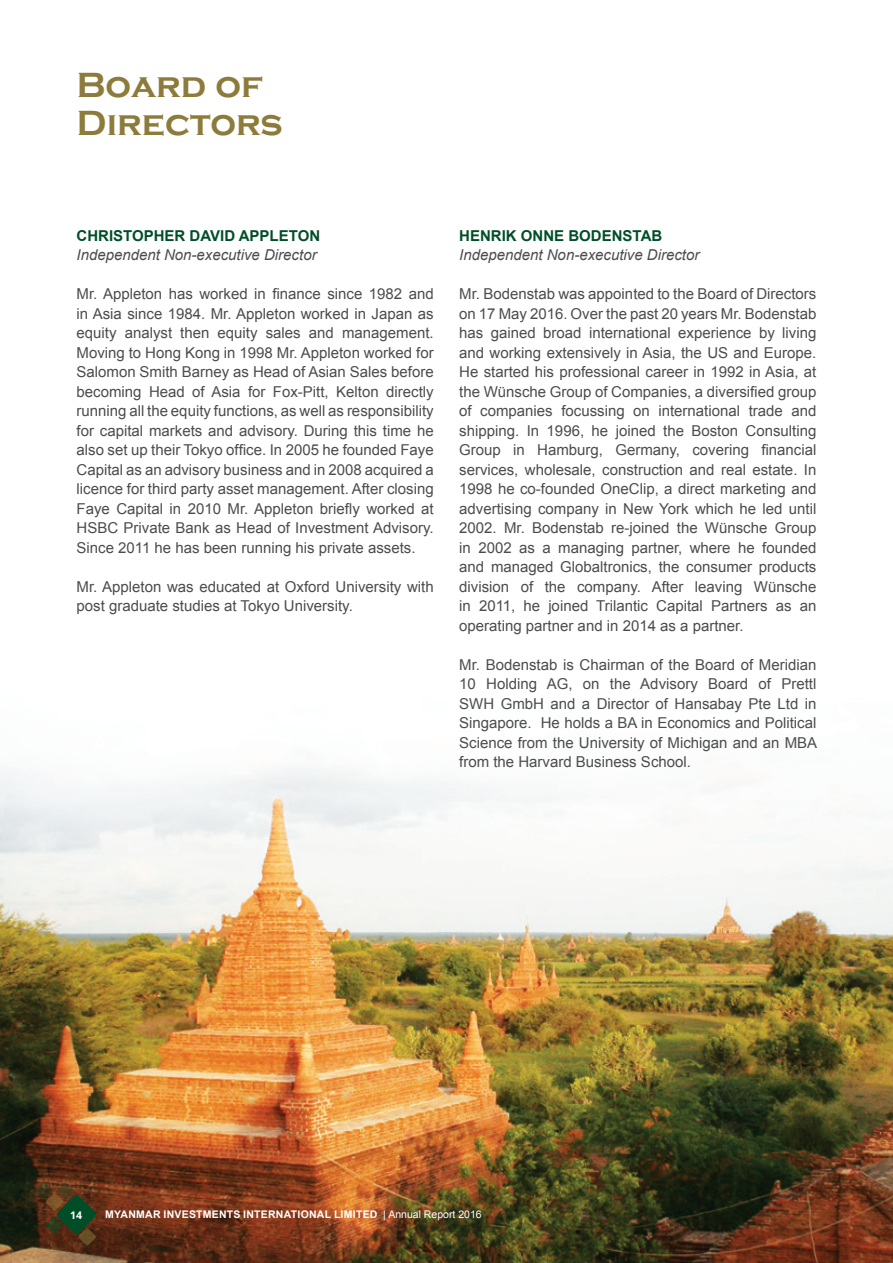
<style>
.page{position:relative;width:893px;height:1263px;background:#fff}
.page>*{position:absolute;margin:0;border:0;box-sizing:border-box;transform-origin:0 0}
.t1{font:700 36px "Copperplate Gothic";color:#8d7b3b}
.t2{font:15px/19.5px "Arial";color:#4b4c4d;text-align:justify}
.t3{font:italic 15px "Arial";color:#4b4c4d}
.t4{font:700 15px "Arial";color:#004e28}
.t5{font:700 10.5px "Arial";letter-spacing:.025em;color:#fff}
.t6{font:700 10.5px "Open Sans";color:#fff}
.s1{font-weight:400}
</style>
<div class="page">
<img style="left:0;top:768px;width:893px;height:495px">
<img style="left:34px;top:1053px;width:167px;height:193px">
<p class="t1" style="left:77px;top:65px;width:188px">Board of</p>
<p class="t1" style="left:77px;top:103px;width:208px">Directors</p>
<p class="t4" style="left:77px;top:225px;width:245px">CHRISTOPHER DAVID APPLETON</p>
<p class="t3" style="left:77px;top:245px;width:242px">Independent Non-executive Director</p>
<p class="t2" style="left:77px;top:284px;width:359px">Mr. Appleton has worked in finance since 1982 and in Asia since 1984. Mr. Appleton worked in Japan as equity analyst then equity sales and management.<br>Moving to Hong Kong in 1998 Mr. Appleton worked for Salomon Smith Barney as Head of Asian Sales before becoming Head of Asia for Fox-Pitt, Kelton directly running all the equity functions, as well as responsibility for capital markets and advisory. During this time he also set up their Tokyo office. In 2005 he founded Faye Capital as an advisory business and in 2008 acquired a licence for third party asset management. After closing Faye Capital in 2010 Mr. Appleton briefly worked at HSBC Private Bank as Head of Investment Advisory.<br>Since 2011 he has been running his private assets.</p>
<p class="t2" style="left:77px;top:577px;width:359px">Mr. Appleton was educated at Oxford University with post graduate studies at Tokyo University.</p>
<p class="t4" style="left:459px;top:225px;width:205px">HENRIK ONNE BODENSTAB</p>
<p class="t3" style="left:459px;top:245px;width:242px">Independent Non-executive Director</p>
<p class="t2" style="left:459px;top:284px;width:359px">Mr. Bodenstab was appointed to the Board of Directors on 17 May 2016. Over the past 20 years Mr. Bodenstab has gained broad international experience by living and working extensively in Asia, the US and Europe.<br>He started his professional career in 1992 in Asia, at the Wünsche Group of Companies, a diversified group of companies focussing on international trade and shipping. In 1996, he joined the Boston Consulting Group in Hamburg, Germany, covering financial services, wholesale, construction and real estate. In 1998 he co-founded OneClip, a direct marketing and advertising company in New York which he led until 2002. Mr. Bodenstab re-joined the Wünsche Group in 2002 as a managing partner, where he founded and managed Globaltronics, the consumer products division of the company. After leaving Wünsche in 2011, he joined Trilantic Capital Partners as an operating partner and in 2014 as a partner.</p>
<p class="t2" style="left:459px;top:655px;width:359px">Mr. Bodenstab is Chairman of the Board of Meridian 10 Holding AG, on the Advisory Board of Prettl SWH GmbH and a Director of Hansabay Pte Ltd in Singapore. He holds a BA in Economics and Political Science from the University of Michigan and an MBA from the Harvard Business School.</p>
<p class="t6" style="left:70px;top:1207px;width:13px">14</p>
<p class="t5" style="left:105px;top:1207px;width:378px">MYANMAR INVESTMENTS INTERNATIONAL LIMITED <span class="s1">| Annual Report 2016</span></p>
</div>
